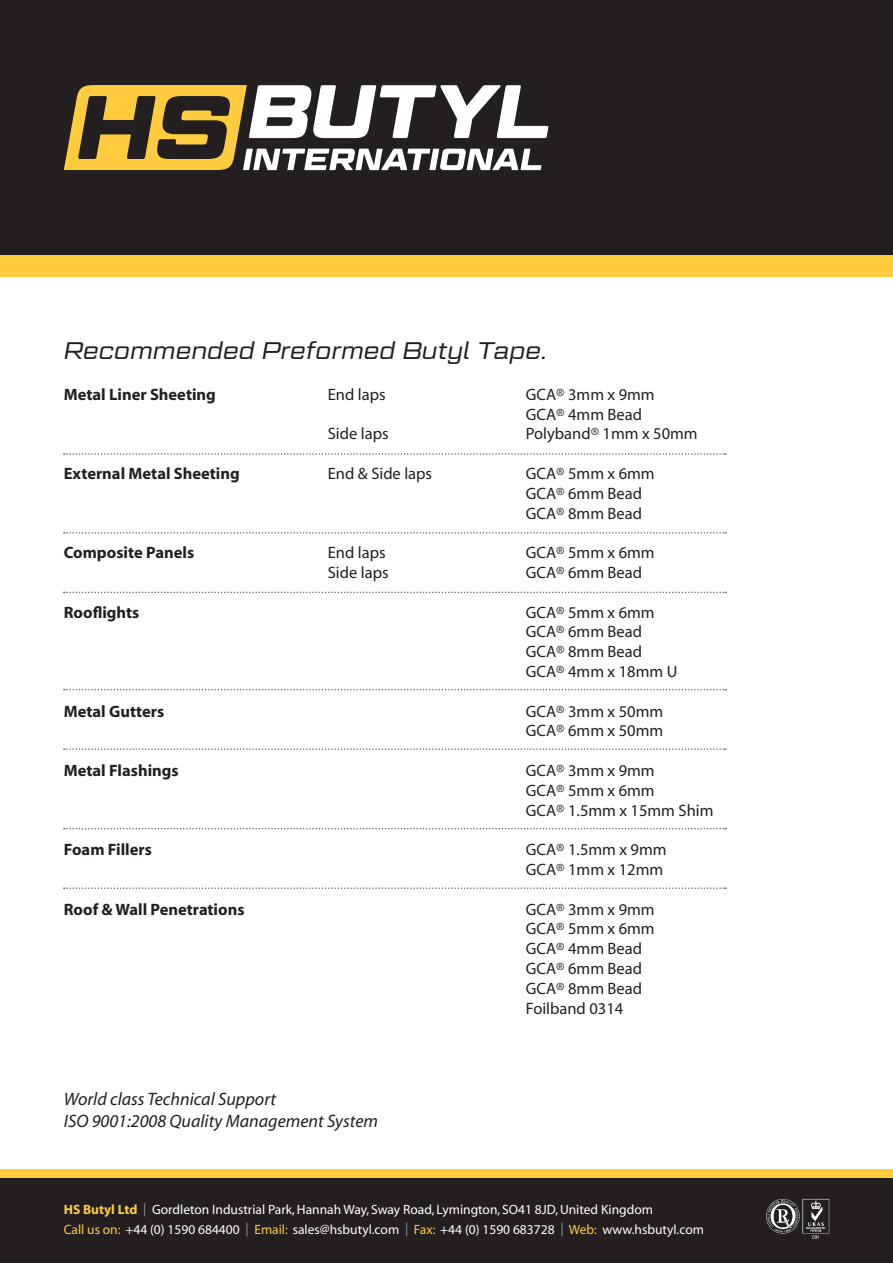
<style>
.page{position:relative;width:893px;height:1263px;background:#fff}
.page>*{position:absolute;margin:0;border:0;box-sizing:border-box;transform-origin:0 0}
.t1{font:italic 300 24px "Geom Graphic";color:#231f20}
.t2{font:italic 18px/21.6px "Myriad";color:#231f20}
.t3{font:16.5px/19.8px "Myriad";color:#231f20}
.t4{font:700 16.5px "Myriad";color:#231f20}
.t5{font:13.5px/20.4px "Myriad";color:#fff}
.s1{font-weight:700;color:#fecc3e}
.s2{color:#939598}
.s3{color:#fecc3e}
</style>
<div class="page">
<div style="left:0;top:0;width:893px;height:255px;background:#231f20"></div>
<div style="left:0;top:255px;width:893px;height:21px;background:#fecc3e"></div>
<svg style="left:64px;top:85px;width:484px;height:85px"></svg>
<div style="left:0;top:1178px;width:893px;height:85px;background:#231f20"></div>
<div style="left:0;top:1169px;width:893px;height:9px;background:#fecc3e"></div>
<img style="left:766px;top:1198px;width:64px;height:41px">
<svg style="left:64px;top:453px;width:662px;height:2px"></svg>
<svg style="left:64px;top:532px;width:662px;height:2px"></svg>
<svg style="left:64px;top:592px;width:662px;height:1px"></svg>
<svg style="left:64px;top:689px;width:662px;height:1px"></svg>
<svg style="left:64px;top:748px;width:662px;height:2px"></svg>
<svg style="left:64px;top:828px;width:662px;height:1px"></svg>
<svg style="left:64px;top:887px;width:662px;height:2px"></svg>
<h1 class="t1" style="left:64px;top:336px;width:485px">Recommended Preformed Butyl Tape.</h1>
<p class="t4" style="left:64px;top:386px;width:154px">Metal Liner Sheeting</p>
<p class="t3" style="left:328px;top:385px;width:59px">End laps</p>
<p class="t3" style="left:526px;top:385px;width:130px">GCA® 3mm x 9mm<br>GCA® 4mm Bead</p>
<p class="t3" style="left:328px;top:425px;width:62px">Side laps</p>
<p class="t3" style="left:526px;top:425px;width:173px">Polyband® 1mm x 50mm</p>
<p class="t4" style="left:64px;top:465px;width:177px">External Metal Sheeting</p>
<p class="t3" style="left:328px;top:464px;width:106px">End &amp; Side laps</p>
<p class="t3" style="left:526px;top:464px;width:130px">GCA® 5mm x 6mm<br>GCA® 6mm Bead<br>GCA® 8mm Bead</p>
<p class="t4" style="left:64px;top:544px;width:132px">Composite Panels</p>
<p class="t3" style="left:328px;top:543px;width:59px">End laps</p>
<p class="t3" style="left:526px;top:543px;width:130px">GCA® 5mm x 6mm</p>
<p class="t3" style="left:328px;top:563px;width:62px">Side laps</p>
<p class="t3" style="left:526px;top:563px;width:118px">GCA® 6mm Bead</p>
<p class="t4" style="left:64px;top:603px;width:77px">Rooflights</p>
<p class="t3" style="left:526px;top:603px;width:153px">GCA® 5mm x 6mm<br>GCA® 6mm Bead<br>GCA® 8mm Bead<br>GCA® 4mm x 18mm U</p>
<p class="t4" style="left:64px;top:702px;width:102px">Metal Gutters</p>
<p class="t3" style="left:526px;top:702px;width:139px">GCA® 3mm x 50mm<br>GCA® 6mm x 50mm</p>
<p class="t4" style="left:64px;top:762px;width:116px">Metal Flashings</p>
<p class="t3" style="left:526px;top:761px;width:189px">GCA® 3mm x 9mm<br>GCA® 5mm x 6mm<br>GCA® 1.5mm x 15mm Shim</p>
<p class="t4" style="left:64px;top:841px;width:90px">Foam Fillers</p>
<p class="t3" style="left:526px;top:840px;width:142px">GCA® 1.5mm x 9mm<br>GCA® 1mm x 12mm</p>
<p class="t4" style="left:64px;top:900px;width:182px">Roof &amp; Wall Penetrations</p>
<p class="t3" style="left:526px;top:900px;width:130px">GCA® 3mm x 9mm<br>GCA® 5mm x 6mm<br>GCA® 4mm Bead<br>GCA® 6mm Bead<br>GCA® 8mm Bead<br>Foilband 0314</p>
<p class="t2" style="left:64px;top:1089px;width:316px">World class Technical Support<br>ISO 9001:2008 Quality Management System</p>
<p class="t5" style="left:64px;top:1199px;width:642px"><span class="s1">HS Butyl Ltd</span> <span class="s2">|</span> Gordleton Industrial Park, Hannah Way, Sway Road, Lymington, SO41 8JD, United Kingdom<br><span class="s3">Call us on:</span> +44 (0) 1590 684400 <span class="s2">|</span> <span class="s3">Email:</span> sales@hsbutyl.com <span class="s2">|</span> <span class="s3">Fax:</span> +44 (0) 1590 683728 <span class="s2">|</span> <span class="s3">Web:</span> www.hsbutyl.com</p>
</div>
